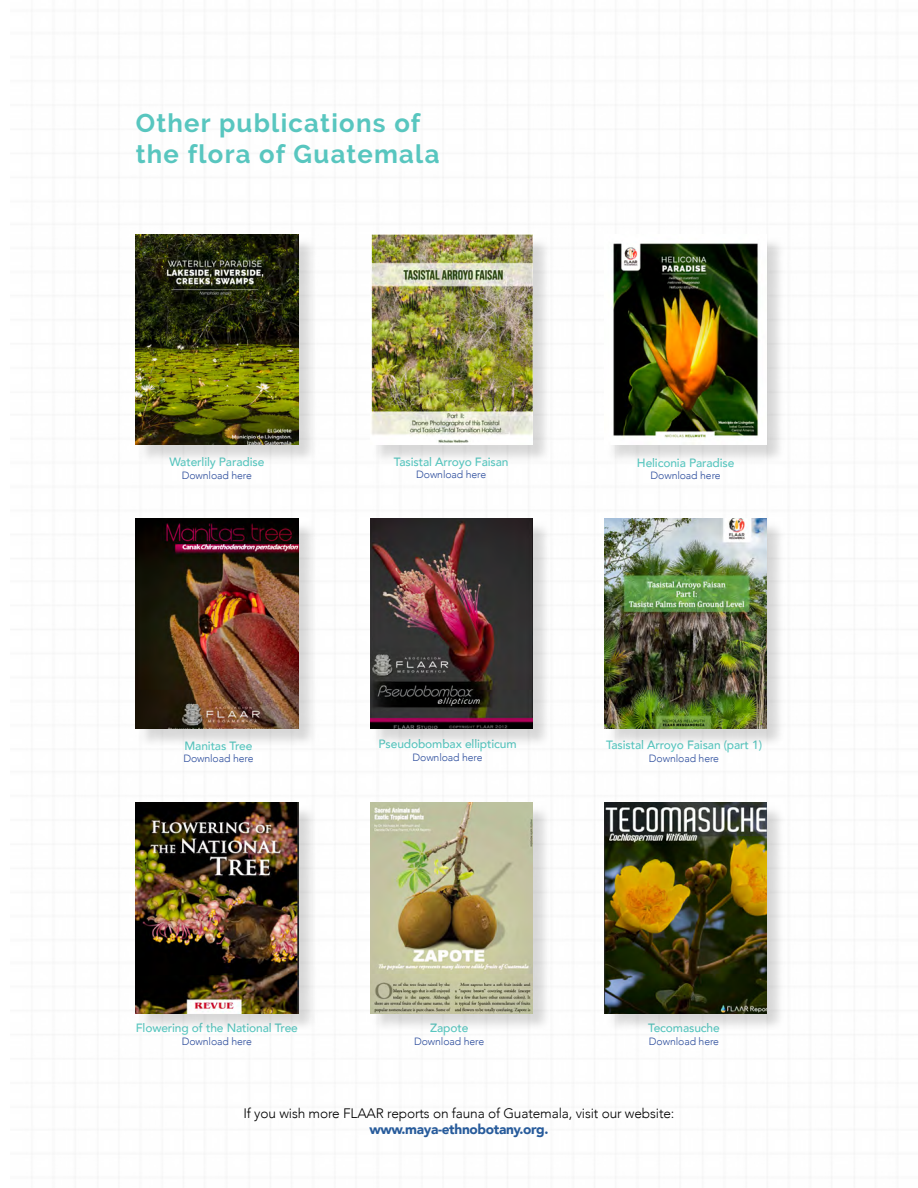
<style>
.page{position:relative;width:918px;height:1188px;background:#fff}
.page>*{position:absolute;margin:0;border:0;box-sizing:border-box;transform-origin:0 0}
.t1{font:700 25.65px/30.8px "Raleway";letter-spacing:.05em;color:#58c6bf}
.t2{font:300 13.65px "Avenir";letter-spacing:-.01em;color:#000}
.t3{font:900 13.65px "Avenir";letter-spacing:-.025em;color:#275b9b}
.t4{font:500 12px "Avenir";letter-spacing:-.01em;color:#58c6bf}
.t5{font:300 10.5px "Avenir";letter-spacing:-.01em;color:#2b4c9c}
</style>
<div class="page">
<div style="left:138px;top:237px;width:179px;height:226px;background:#000;opacity:.15"></div>
<img style="left:136px;top:235px;width:162px;height:210px">
<div style="left:372px;top:237px;width:179px;height:226px;background:#000;opacity:.15"></div>
<img style="left:370px;top:235px;width:162px;height:210px">
<div style="left:607px;top:237px;width:179px;height:226px;background:#000;opacity:.15"></div>
<img style="left:607px;top:237px;width:160px;height:208px">
<div style="left:138px;top:521px;width:179px;height:227px;background:#000;opacity:.15"></div>
<img style="left:136px;top:519px;width:162px;height:210px">
<div style="left:372px;top:521px;width:179px;height:227px;background:#000;opacity:.15"></div>
<img style="left:370px;top:519px;width:162px;height:210px">
<div style="left:607px;top:521px;width:179px;height:227px;background:#000;opacity:.15"></div>
<img style="left:604px;top:519px;width:163px;height:210px">
<div style="left:138px;top:805px;width:179px;height:227px;background:#000;opacity:.15"></div>
<img style="left:136px;top:803px;width:162px;height:210px">
<div style="left:372px;top:805px;width:179px;height:227px;background:#000;opacity:.15"></div>
<img style="left:370px;top:803px;width:162px;height:210px">
<div style="left:607px;top:805px;width:179px;height:227px;background:#000;opacity:.15"></div>
<img style="left:604px;top:803px;width:163px;height:210px">
<h1 class="t1" style="left:136px;top:108px;width:305px">Other publications of the flora of Guatemala</h1>
<p class="t4" style="left:169px;top:452px;width:96px">Waterlily Paradise</p>
<p class="t5" style="left:182px;top:469px;width:72px">Download here</p>
<p class="t4" style="left:184px;top:735px;width:70px">Manitas Tree</p>
<p class="t5" style="left:183px;top:753px;width:72px">Download here</p>
<p class="t4" style="left:394px;top:451px;width:116px">Tasistal Arroyo Faisan</p>
<p class="t5" style="left:416px;top:469px;width:72px">Download here</p>
<p class="t4" style="left:637px;top:452px;width:99px">Heliconia Paradise</p>
<p class="t5" style="left:651px;top:469px;width:72px">Download here</p>
<p class="t4" style="left:379px;top:734px;width:140px">Pseudobombax ellipticum</p>
<p class="t5" style="left:413px;top:751px;width:72px">Download here</p>
<p class="t4" style="left:606px;top:735px;width:157px">Tasistal Arroyo Faisan (part 1)</p>
<p class="t5" style="left:649px;top:752px;width:72px">Download here</p>
<p class="t4" style="left:136px;top:1018px;width:164px">Flowering of the National Tree</p>
<p class="t5" style="left:182px;top:1035px;width:72px">Download here</p>
<p class="t4" style="left:430px;top:1018px;width:40px">Zapote</p>
<p class="t5" style="left:414px;top:1035px;width:72px">Download here</p>
<p class="t4" style="left:648px;top:1018px;width:73px">Tecomasuche</p>
<p class="t5" style="left:649px;top:1035px;width:72px">Download here</p>
<p class="t2" style="left:244px;top:1106px;width:432px">If you wish more FLAAR reports on fauna of Guatemala, visit our website:</p>
<p class="t3" style="left:369px;top:1118px;width:181px">www.maya-ethnobotany.org.</p>
</div>
